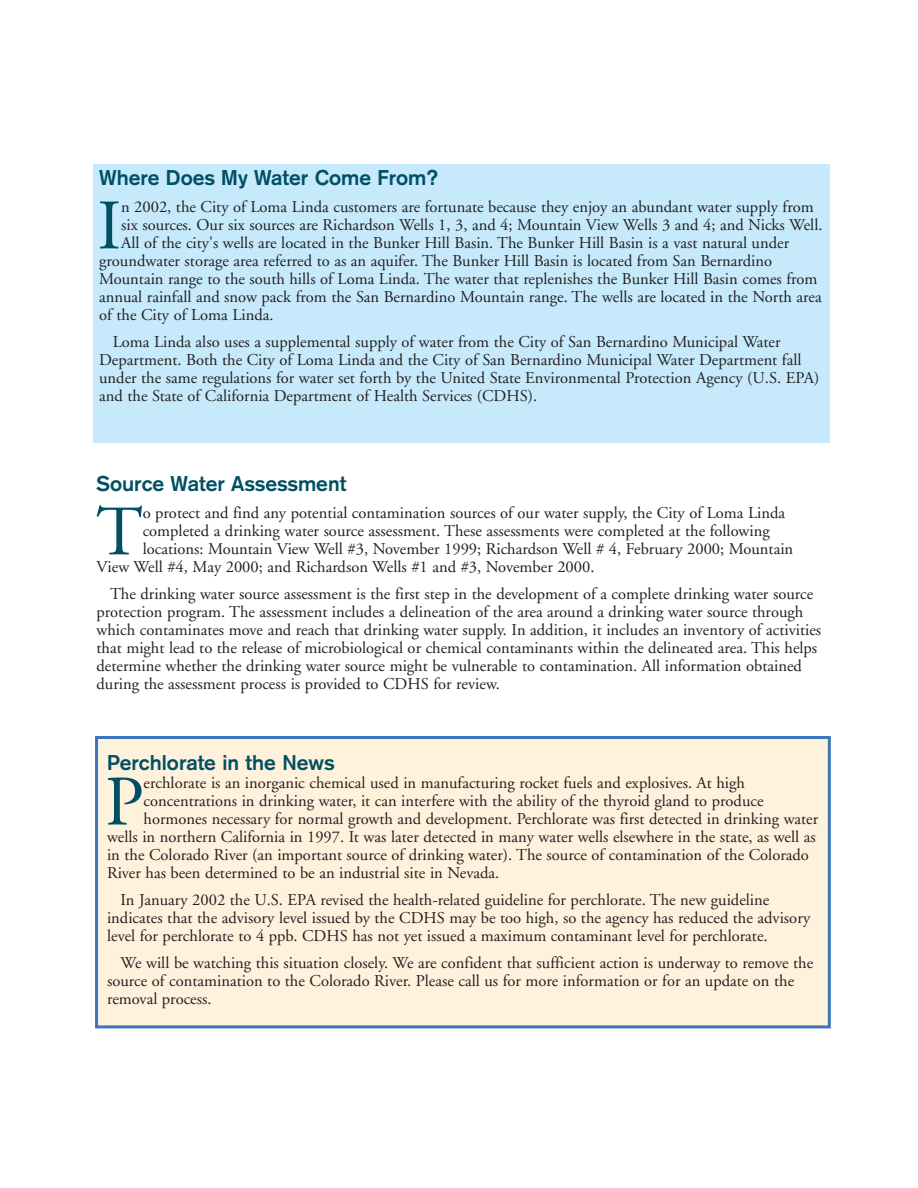
<style>
.page{position:relative;width:918px;height:1188px;background:#fff}
.page>*{position:absolute;margin:0;border:0;box-sizing:border-box;transform-origin:0 0}
.t1{font:70.8px "Adobe Garamond";color:#004f63}
.t2{font:700 21px "Akzidenz Grotesk";color:#004f63}
.t3{font:16.5px/18px "Adobe Garamond";color:#231f20}
</style>
<div class="page">
<div style="left:93px;top:164px;width:736px;height:279px;background:#c6eafb"></div>
<div style="left:97px;top:738px;width:732px;height:289px;background:#fff2dd"></div>
<div style="left:95px;top:736px;width:736px;height:292px;border:3px solid #3c75ba"></div>
<p class="t2" style="left:99px;top:170px;width:341px">Where Does My Water Come From?</p>
<h1 class="t1" style="left:97px;top:197px;width:25px">I</h1>
<p class="t3" style="left:121px;top:200px;width:694px">n 2002, the City of Loma Linda customers are fortunate because they enjoy an abundant water supply from</p>
<p class="t3" style="left:121px;top:218px;width:703px">six sources. Our six sources are Richardson Wells 1, 3, and 4; Mountain View Wells 3 and 4; and Nicks Well.</p>
<p class="t3" style="left:121px;top:236px;width:670px">All of the city's wells are located in the Bunker Hill Basin. The Bunker Hill Basin is a vast natural under</p>
<p class="t3" style="left:99px;top:254px;width:674px">groundwater storage area referred to as an aquifer. The Bunker Hill Basin is located from San Bernardino</p>
<p class="t3" style="left:99px;top:272px;width:720px">Mountain range to the south hills of Loma Linda. The water that replenishes the Bunker Hill Basin comes from</p>
<p class="t3" style="left:99px;top:290px;width:724px">annual rainfall and snow pack from the San Bernardino Mountain range. The wells are located in the North area</p>
<p class="t3" style="left:99px;top:308px;width:176px">of the City of Loma Linda.</p>
<p class="t3" style="left:99px;top:335px;width:722px;text-indent:14px">Loma Linda also uses a supplemental supply of water from the City of San Bernardino Municipal Water Department. Both the City of Loma Linda and the City of San Bernardino Municipal Water Department fall under the same regulations for water set forth by the United State Environmental Protection Agency (U.S. EPA) and the State of California Department of Health Services (CDHS).</p>
<p class="t2" style="left:97px;top:476px;width:251px">Source Water Assessment</p>
<h1 class="t1" style="left:96px;top:503px;width:48px">T</h1>
<p class="t3" style="left:143px;top:506px;width:644px">o protect and find any potential contamination sources of our water supply, the City of Loma Linda</p>
<p class="t3" style="left:143px;top:524px;width:629px">completed a drinking water source assessment. These assessments were completed at the following</p>
<p class="t3" style="left:143px;top:542px;width:652px">locations: Mountain View Well #3, November 1999; Richardson Well # 4, February 2000; Mountain</p>
<p class="t3" style="left:97px;top:560px;width:499px">View Well #4, May 2000; and Richardson Wells #1 and #3, November 2000.</p>
<p class="t3" style="left:97px;top:587px;width:726px;text-indent:14px">The drinking water source assessment is the first step in the development of a complete drinking water source protection program. The assessment includes a delineation of the area around a drinking water source through which contaminates move and reach that drinking water supply. In addition, it includes an inventory of activities that might lead to the release of microbiological or chemical contaminants within the delineated area. This helps determine whether the drinking water source might be vulnerable to contamination. All information obtained during the assessment process is provided to CDHS for review.</p>
<p class="t2" style="left:107px;top:755px;width:229px">Perchlorate in the News</p>
<h1 class="t1" style="left:105px;top:773px;width:40px">P</h1>
<p class="t3" style="left:144px;top:776px;width:603px">erchlorate is an inorganic chemical used in manufacturing rocket fuels and explosives. At high</p>
<p class="t3" style="left:144px;top:794px;width:621px">concentrations in drinking water, it can interfere with the ability of the thyroid gland to produce</p>
<p class="t3" style="left:144px;top:812px;width:676px">hormones necessary for normal growth and development. Perchlorate was first detected in drinking water</p>
<p class="t3" style="left:107px;top:830px;width:710px">wells in northern California in 1997. It was later detected in many water wells elsewhere in the state, as well as</p>
<p class="t3" style="left:107px;top:848px;width:703px">in the Colorado River (an important source of drinking water). The source of contamination of the Colorado</p>
<p class="t3" style="left:107px;top:866px;width:394px">River has been determined to be an industrial site in Nevada.</p>
<p class="t3" style="left:107px;top:893px;width:705px;text-indent:13px">In January 2002 the U.S. EPA revised the health-related guideline for perchlorate. The new guideline indicates that the advisory level issued by the CDHS may be too high, so the agency has reduced the advisory level for perchlorate to 4 ppb. CDHS has not yet issued a maximum contaminant level for perchlorate.</p>
<p class="t3" style="left:107px;top:956px;width:708px;text-indent:14px">We will be watching this situation closely. We are confident that sufficient action is underway to remove the source of contamination to the Colorado River. Please call us for more information or for an update on the removal process.</p>
</div>
